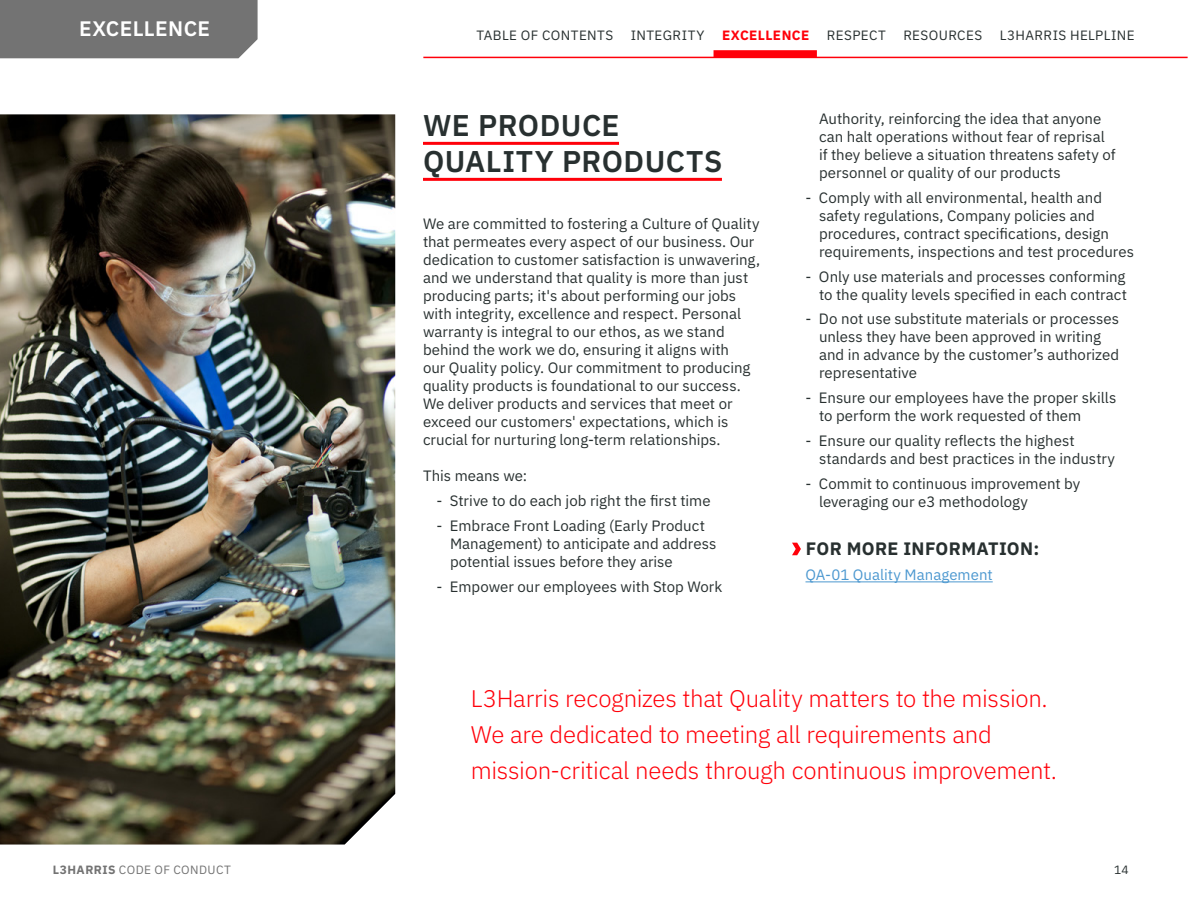
<style>
.page{position:relative;width:1188px;height:918px;background:#fff}
.page>*{position:absolute;margin:0;border:0;box-sizing:border-box;transform-origin:0 0}
.Headline_Underline_20pt{font:600 30px "IBM Plex Sans";letter-spacing:.015em;color:#283030}
.Body_Copy{font:300 24px/36px "IBM Plex Sans";letter-spacing:-.015em;color:#ff000a}
.t1{font:600 21px "IBM Plex Sans";letter-spacing:.015em;color:#fff}
.t2{font:700 18px "IBM Plex Sans";letter-spacing:.02em;color:#283030}
.Body_Copy-2{font:15px/18px "IBM Plex Sans";color:#283030}
.Resource_Links_Blue{font:15px "IBM Plex Sans";color:#4c98d0}
.t3{font:13.5px "IBM Plex Sans";letter-spacing:.03em;color:#283030}
.t4{font:700 13.5px "IBM Plex Sans";letter-spacing:.03em;color:#ff000a}
.t5{font:12px "IBM Plex Sans";letter-spacing:.035em;color:#737373}
.t6{font:12px "IBM Plex Sans";color:#283030}
.s1{font-weight:700}
</style>
<div class="page">
<hr style="left:423px;top:142px;width:196px;height:3px;background:#ff000a">
<hr style="left:423px;top:178px;width:299px;height:3px;background:#ff000a">
<hr style="left:806px;top:581px;width:187px;height:1px;background:#4c98d0">
<svg style="left:792px;top:543px;width:9px;height:12px"></svg>
<img style="left:0;top:114px;width:395px;height:731px">
<hr style="left:423px;top:57px;width:765px;height:1px;background:#ff000a">
<div style="left:714px;top:50px;width:103px;height:8px;background:#ff000a"></div>
<div style="left:0;top:0;width:258px;height:58px;background:#737373"></div>
<p class="t1" style="left:79px;top:12px;width:132px">EXCELLENCE</p>
<h1 class="t3" style="left:477px;top:25px;width:138px">TABLE OF CONTENTS</h1>
<h1 class="t3" style="left:631px;top:25px;width:75px">INTEGRITY</h1>
<h1 class="t4" style="left:722px;top:24px;width:89px">EXCELLENCE</h1>
<h1 class="t3" style="left:827px;top:25px;width:60px">RESPECT</h1>
<h1 class="t3" style="left:903px;top:25px;width:80px">RESOURCES</h1>
<h1 class="t3" style="left:1000px;top:25px;width:136px">L3HARRIS HELPLINE</h1>
<p class="Headline_Underline_20pt" style="left:423px;top:102px;width:198px">WE PRODUCE</p>
<p class="Headline_Underline_20pt" style="left:423px;top:138px;width:301px">QUALITY PRODUCTS</p>
<p class="Body_Copy-2" style="left:423px;top:214px;width:339px">We are committed to fostering a Culture of Quality that permeates every aspect of our business. Our dedication to customer satisfaction is unwavering, and we understand that quality is more than just producing parts; it's about performing our jobs with integrity, excellence and respect. Personal warranty is integral to our ethos, as we stand behind the work we do, ensuring it aligns with<br>our Quality policy. Our commitment to producing quality products is foundational to our success.<br>We deliver products and services that meet or exceed our customers' expectations, which is crucial for nurturing long-term relationships.</p>
<p class="Body_Copy-2" style="left:423px;top:466px;width:106px">This means we:</p>
<p class="Body_Copy-2" style="left:436px;top:491px;width:276px">- Strive to do each job right the first time</p>
<p class="Body_Copy-2" style="left:450px;top:515px;width:268px;text-indent:-14px">- Embrace Front Loading (Early Product<br>Management) to anticipate and address potential issues before they arise</p>
<p class="Body_Copy-2" style="left:436px;top:576px;width:287px">- Empower our employees with Stop Work</p>
<p class="Body_Copy-2" style="left:819px;top:109px;width:298px">Authority, reinforcing the idea that anyone can halt operations without fear of reprisal if they believe a situation threatens safety of personnel or quality of our products</p>
<p class="Body_Copy-2" style="left:819px;top:187px;width:317px;text-indent:-14px">- Comply with all environmental, health and safety regulations, Company policies and procedures, contract specifications, design requirements, inspections and test procedures</p>
<p class="Body_Copy-2" style="left:806px;top:266px;width:323px;text-align:right">- Only use materials and processes conforming to the quality levels specified in each contract</p>
<p class="Body_Copy-2" style="left:819px;top:309px;width:302px;text-indent:-14px">- Do not use substitute materials or processes unless they have been approved in writing and in advance by the customer’s authorized representative</p>
<p class="Body_Copy-2" style="left:819px;top:388px;width:299px;text-indent:-14px">- Ensure our employees have the proper skills to perform the work requested of them</p>
<p class="Body_Copy-2" style="left:819px;top:430px;width:298px;text-indent:-14px">- Ensure our quality reflects the highest standards and best practices in the industry</p>
<p class="Body_Copy-2" style="left:819px;top:473px;width:263px;text-indent:-14px">- Commit to continuous improvement by leveraging our e3 methodology</p>
<h1 class="t2" style="left:806px;top:535px;width:235px">FOR MORE INFORMATION:</h1>
<p class="Resource_Links_Blue" style="left:806px;top:563px;width:189px">QA-01 Quality Management</p>
<p class="Body_Copy" style="left:471px;top:678px;width:588px">L3Harris recognizes that Quality matters to the mission.<br>We are dedicated to meeting all requirements and mission-critical needs through continuous improvement.</p>
<h1 class="t5" style="left:53px;top:861px;width:180px"><span class="s1">L3HARRIS</span> CODE OF CONDUCT</h1>
<p class="t6" style="left:1114px;top:861px;width:16px">14</p>
</div>
